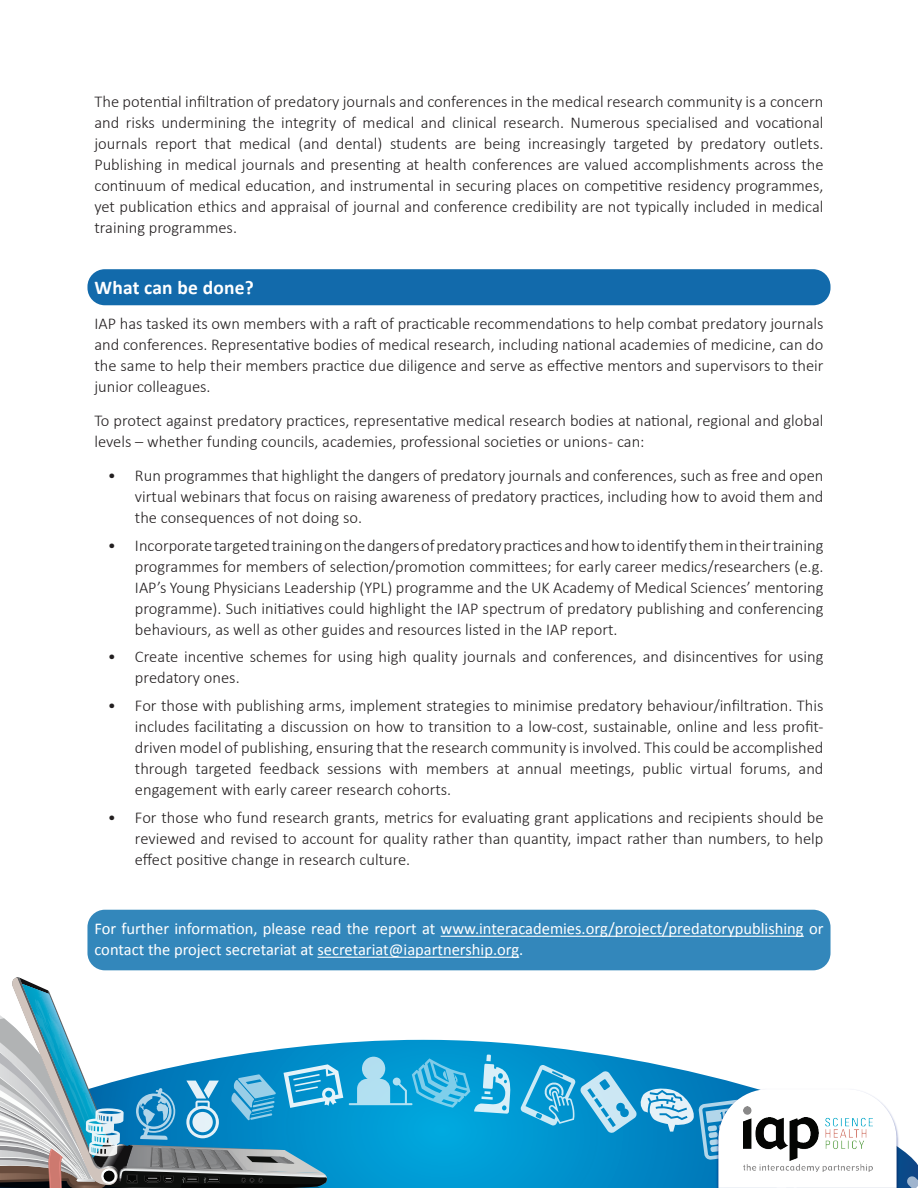
<style>
.page{position:relative;width:918px;height:1188px;background:#fff}
.page>*{position:absolute;margin:0;border:0;box-sizing:border-box;transform-origin:0 0}
.t1{font:700 19.5px "Calibri";letter-spacing:.01em;color:#fff}
.t2{font:300 16.5px/21px "Calibri";color:#231f20;text-align:justify}
.t3{font:16.5px/21px "Calibri";color:#fff}
</style>
<div class="page">
<svg style="left:343px;top:1040px;width:575px;height:148px"></svg>
<svg style="left:521px;top:1065px;width:54px;height:61px;background:#37aad8"></svg>
<svg style="left:349px;top:1055px;width:161px;height:59px;background:#3db3de"></svg>
<svg style="left:0;top:977px;width:343px;height:211px"></svg>
<svg style="left:907px;top:1176px;width:11px;height:12px"></svg>
<img style="left:897px;top:1088px;width:4px;height:100px">
<svg style="left:581px;top:1071px;width:316px;height:117px"></svg>
<img style="left:744px;top:1107px;width:129px;height:64px">
<div style="left:87px;top:910px;width:744px;height:60px;background:#3387bb;border-radius:17px"></div>
<div style="left:87px;top:269px;width:744px;height:36px;background:#126aab;border-radius:17px"></div>
<hr style="left:441px;top:936px;width:363px;height:1px;background:#fff">
<hr style="left:317px;top:957px;width:202px;height:1px;background:#fff">
<p class="t2" style="left:94px;top:91px;width:731px">The potential infiltration of predatory journals and conferences in the medical research community is a concern and risks undermining the integrity of medical and clinical research. Numerous specialised and vocational journals report that medical (and dental) students are being increasingly targeted by predatory outlets.<br>Publishing in medical journals and presenting at health conferences are valued accomplishments across the continuum of medical education, and instrumental in securing places on competitive residency programmes, yet publication ethics and appraisal of journal and conference credibility are not typically included in medical training programmes.</p>
<p class="t1" style="left:94px;top:274px;width:161px">What can be done?</p>
<p class="t2" style="left:94px;top:313px;width:731px">IAP has tasked its own members with a raft of practicable recommendations to help combat predatory journals and conferences. Representative bodies of medical research, including national academies of medicine, can do the same to help their members practice due diligence and serve as effective mentors and supervisors to their junior colleagues.</p>
<p class="t2" style="left:94px;top:410px;width:731px">To protect against predatory practices, representative medical research bodies at national, regional and global levels – whether funding councils, academies, professional societies or unions - can:</p>
<p class="t2" style="left:135px;top:465px;width:690px;text-indent:-27px">• Run programmes that highlight the dangers of predatory journals and conferences, such as free and open virtual webinars that focus on raising awareness of predatory practices, including how to avoid them and the consequences of not doing so.</p>
<p class="t2" style="left:135px;top:534px;width:690px;text-indent:-27px">• Incorporate targeted training on the dangers of predatory practices and how to identify them in their training programmes for members of selection/promotion committees; for early career medics/researchers (e.g.<br>IAP’s Young Physicians Leadership (YPL) programme and the UK Academy of Medical Sciences’ mentoring programme). Such initiatives could highlight the IAP spectrum of predatory publishing and conferencing behaviours, as well as other guides and resources listed in the IAP report.</p>
<p class="t2" style="left:135px;top:646px;width:690px;text-indent:-27px">• Create incentive schemes for using high quality journals and conferences, and disincentives for using predatory ones.</p>
<p class="t2" style="left:135px;top:695px;width:690px;text-indent:-27px">• For those with publishing arms, implement strategies to minimise predatory behaviour/infiltration. This includes facilitating a discussion on how to transition to a low-cost, sustainable, online and less profit&shy;driven model of publishing, ensuring that the research community is involved. This could be accomplished through targeted feedback sessions with members at annual meetings, public virtual forums, and engagement with early career research cohorts.</p>
<p class="t2" style="left:135px;top:807px;width:690px;text-indent:-27px">• For those who fund research grants, metrics for evaluating grant applications and recipients should be reviewed and revised to account for quality rather than quantity, impact rather than numbers, to help effect positive change in research culture.</p>
<p class="t3" style="left:94px;top:918px;width:731px">For further information, please read the report at www.interacademies.org/project/predatorypublishing or contact the project secretariat at secretariat@iapartnership.org.</p>
</div>
